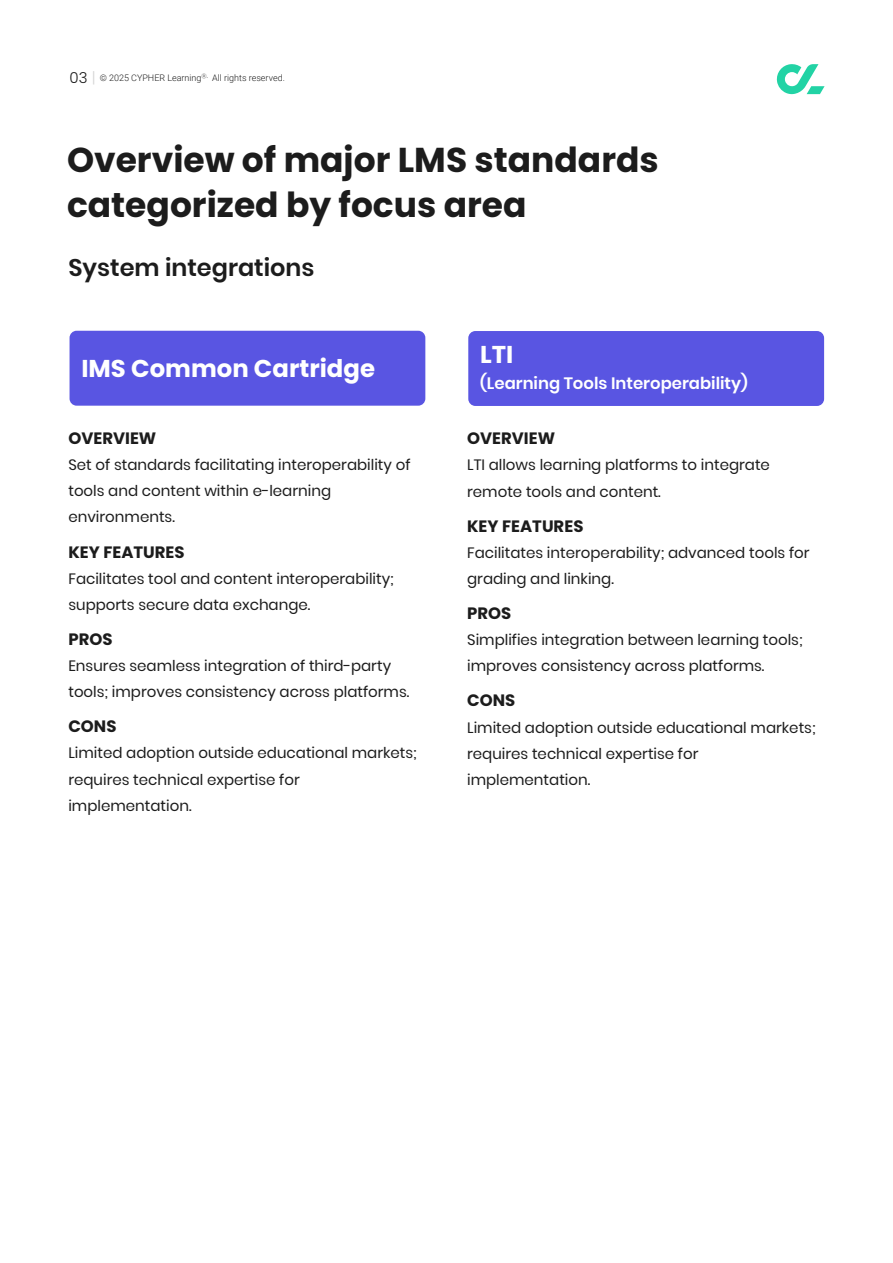
<style>
.page{position:relative;width:893px;height:1263px;background:#fff}
.page>*{position:absolute;margin:0;border:0;box-sizing:border-box;transform-origin:0 0}
.t1{font:700 34.5px/45px "Poppins";color:#1c1c1c}
.t2{font:700 24.3px "Poppins";color:#fff}
.t3{font:600 24px "Poppins";color:#1c1c1c}
.t4{font:700 16.5px "Poppins";color:#1c1c1c}
.t5{font:600 16.5px "Poppins";color:#fff}
.t6{font:15px/26.1px "Poppins";color:#1c1c1c}
.t7{font:300 9px "Roboto";color:#1c1c1c}
.s1{font-family:"Poppins";font-size:15px}
.s2{font-family:"Poppins";font-size:15px;color:rgb(28 28 28/.2)}
</style>
<div class="page">
<div style="left:70px;top:331px;width:355px;height:75px;background:#5955e2;border-radius:7px"></div>
<svg style="left:777px;top:64px;width:48px;height:30px"></svg>
<div style="left:468px;top:331px;width:356px;height:75px;background:#5955e2;border-radius:7px"></div>
<p class="t7" style="left:70px;top:71px;width:217px"><span class="s1">03</span> <span class="s2">|</span> © 2025 CYPHER Learning<sup>Ⓡ.</sup> All rights reserved.</p>
<h1 class="t1" style="left:67px;top:138px;width:593px">Overview of major LMS standards categorized by focus area</h1>
<h3 class="t3" style="left:69px;top:253px;width:247px">System integrations</h3>
<h2 class="t2" style="left:81px;top:355px;width:295px">IMS Common Cartridge</h2>
<p class="t4" style="left:68px;top:429px;width:89px">OVERVIEW</p>
<p class="t6" style="left:68px;top:452px;width:344px">Set of standards facilitating interoperability of tools and content within e-learning environments.</p>
<p class="t4" style="left:68px;top:542px;width:118px">KEY FEATURES</p>
<p class="t6" style="left:68px;top:565px;width:327px">Facilitates tool and content interoperability; supports secure data exchange.</p>
<p class="t4" style="left:68px;top:629px;width:46px">PROS</p>
<p class="t6" style="left:68px;top:653px;width:342px">Ensures seamless integration of third-party tools; improves consistency across platforms.</p>
<p class="t4" style="left:68px;top:717px;width:50px">CONS</p>
<p class="t6" style="left:68px;top:740px;width:350px">Limited adoption outside educational markets; requires technical expertise for implementation.</p>
<h2 class="t2" style="left:480px;top:340px;width:35px">LTI</h2>
<p class="t5" style="left:480px;top:373px;width:269px">(Learning Tools Interoperability)</p>
<p class="t4" style="left:467px;top:429px;width:89px">OVERVIEW</p>
<p class="t6" style="left:467px;top:452px;width:304px">LTI allows learning platforms to integrate remote tools and content.</p>
<p class="t4" style="left:467px;top:516px;width:118px">KEY FEATURES</p>
<p class="t6" style="left:467px;top:540px;width:344px">Facilitates interoperability; advanced tools for grading and linking.</p>
<p class="t4" style="left:467px;top:604px;width:46px">PROS</p>
<p class="t6" style="left:467px;top:627px;width:337px">Simplifies integration between learning tools; improves consistency across platforms.</p>
<p class="t4" style="left:467px;top:691px;width:50px">CONS</p>
<p class="t6" style="left:467px;top:714px;width:350px">Limited adoption outside educational markets; requires technical expertise for implementation.</p>
</div>
